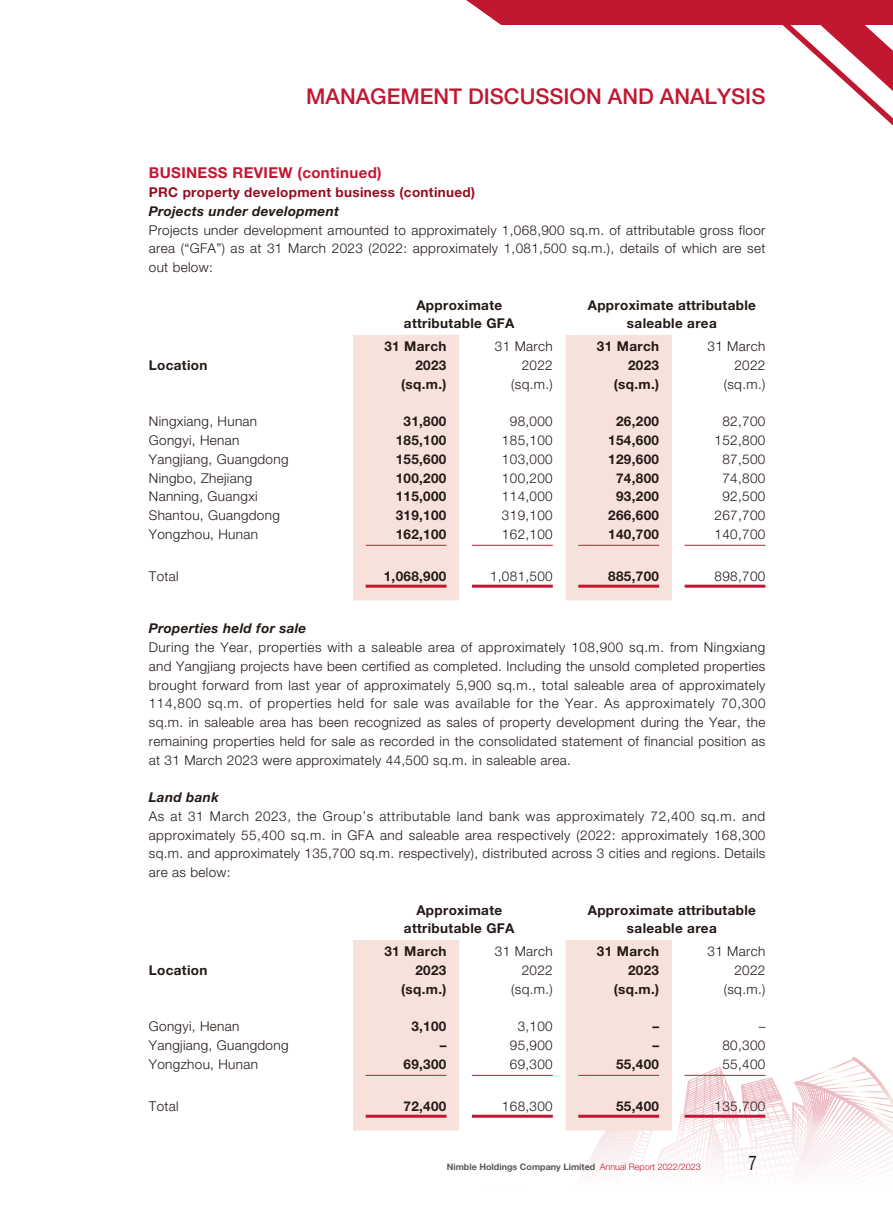
<style>
.page{position:relative;width:893px;height:1212px;background:#fff}
.page>*{position:absolute;margin:0;border:0;box-sizing:border-box;transform-origin:0 0}
.t1{font:500 21.75px "Helvetica Neue LT Std";color:#c11831}
.t2{font:20.25px "Helvetica Neue LT Std";color:#231916;scale:.74 1}
.t3{font:700 15px "Helvetica Neue LT Std";letter-spacing:.025em;color:#c11831}
.t4{font:300 13.5px/18.8px "Helvetica Neue LT Std";letter-spacing:.025em;color:#231916;text-align:right}
.t5{font:700 13.5px/18.8px "Helvetica Neue LT Std";letter-spacing:.025em;color:#231916;text-align:center}
.t6{font:italic 700 13.5px "Helvetica Neue LT Std";letter-spacing:.025em;color:#231916}
.t7{font:700 13.5px "Helvetica Neue LT Std";letter-spacing:.025em;color:#990b23}
.t8{font:700 9px "Helvetica Neue LT Std";color:#595857}
.s1{font-weight:300;color:#c11831}
</style>
<div class="page">
<svg style="left:353px;top:1057px;width:540px;height:114px"></svg>
<svg style="left:466px;top:0;width:427px;height:126px"></svg>
<svg style="left:353px;top:335px;width:319px;height:265px;fill:#f6e2db"></svg>
<hr style="left:366px;top:545px;width:80px;height:1px;background:#c11831">
<hr style="left:472px;top:545px;width:81px;height:1px;background:#c11831">
<hr style="left:578px;top:545px;width:81px;height:1px;background:#c11831">
<hr style="left:685px;top:545px;width:80px;height:1px;background:#c11831">
<hr style="left:366px;top:585px;width:80px;height:3px;background:#c11831">
<hr style="left:472px;top:585px;width:81px;height:3px;background:#c11831">
<hr style="left:578px;top:585px;width:81px;height:3px;background:#c11831">
<hr style="left:685px;top:585px;width:80px;height:3px;background:#c11831">
<svg style="left:353px;top:940px;width:319px;height:190px;fill:#f6e2db"></svg>
<hr style="left:366px;top:1075px;width:80px;height:1px;background:#c11831">
<hr style="left:472px;top:1075px;width:81px;height:1px;background:#c11831">
<hr style="left:578px;top:1075px;width:81px;height:1px;background:#c11831">
<hr style="left:685px;top:1075px;width:80px;height:1px;background:#c11831">
<hr style="left:366px;top:1115px;width:80px;height:3px;background:#c11831">
<hr style="left:472px;top:1115px;width:81px;height:3px;background:#c11831">
<hr style="left:578px;top:1115px;width:81px;height:3px;background:#c11831">
<hr style="left:685px;top:1115px;width:80px;height:3px;background:#c11831">
<h1 class="t1" style="left:306px;top:83px;width:461px">MANAGEMENT DISCUSSION AND ANALYSIS</h1>
<p class="t3" style="left:149px;top:164px;width:234px">BUSINESS REVIEW (continued)</p>
<p class="t7" style="left:149px;top:184px;width:328px">PRC property development business (continued)</p>
<p class="t6" style="left:149px;top:203px;width:192px">Projects under development</p>
<p class="t4" style="left:149px;top:220px;width:618px;text-align:justify">Projects under development amounted to approximately 1,068,900 sq.m. of attributable gross floor area (“GFA”) as at 31 March 2023 (2022: approximately 1,081,500 sq.m.), details of which are set out below:</p>
<p class="t5" style="left:404px;top:295px;width:112px">Approximate attributable GFA</p>
<p class="t5" style="left:588px;top:295px;width:170px">Approximate attributable saleable area</p>
<p class="t5" style="left:149px;top:356px;width:60px">Location</p>
<p class="t5" style="left:384px;top:337px;width:64px;text-align:right">31 March<br>2023</p>
<p class="t4" style="left:495px;top:337px;width:59px">31 March<br>2022</p>
<p class="t5" style="left:597px;top:337px;width:64px;text-align:right">31 March<br>2023</p>
<p class="t4" style="left:707px;top:337px;width:59px">31 March<br>2022</p>
<p class="t5" style="left:401px;top:374px;width:47px">(sq.m.)</p>
<p class="t4" style="left:511px;top:374px;width:43px">(sq.m.)</p>
<p class="t5" style="left:614px;top:374px;width:47px">(sq.m.)</p>
<p class="t4" style="left:724px;top:374px;width:43px">(sq.m.)</p>
<p class="t4" style="left:149px;top:412px;width:110px">Ningxiang, Hunan</p>
<p class="t5" style="left:403px;top:412px;width:44px">31,800</p>
<p class="t4" style="left:510px;top:412px;width:44px">98,000</p>
<p class="t5" style="left:616px;top:412px;width:44px">26,200</p>
<p class="t4" style="left:722px;top:412px;width:44px">82,700</p>
<p class="t4" style="left:149px;top:431px;width:92px">Gongyi, Henan</p>
<p class="t5" style="left:396px;top:431px;width:52px">185,100</p>
<p class="t4" style="left:502px;top:431px;width:52px">185,100</p>
<p class="t5" style="left:608px;top:431px;width:52px">154,600</p>
<p class="t4" style="left:715px;top:431px;width:52px">152,800</p>
<p class="t4" style="left:149px;top:449px;width:141px">Yangjiang, Guangdong</p>
<p class="t5" style="left:396px;top:449px;width:52px">155,600</p>
<p class="t4" style="left:502px;top:449px;width:52px">103,000</p>
<p class="t5" style="left:608px;top:449px;width:52px">129,600</p>
<p class="t4" style="left:722px;top:449px;width:44px">87,500</p>
<p class="t4" style="left:149px;top:468px;width:105px">Ningbo, Zhejiang</p>
<p class="t5" style="left:396px;top:468px;width:52px">100,200</p>
<p class="t4" style="left:502px;top:468px;width:52px">100,200</p>
<p class="t5" style="left:616px;top:468px;width:44px">74,800</p>
<p class="t4" style="left:722px;top:468px;width:44px">74,800</p>
<p class="t4" style="left:149px;top:487px;width:110px">Nanning, Guangxi</p>
<p class="t5" style="left:396px;top:487px;width:52px">115,000</p>
<p class="t4" style="left:502px;top:487px;width:52px">114,000</p>
<p class="t5" style="left:616px;top:487px;width:44px">93,200</p>
<p class="t4" style="left:722px;top:487px;width:44px">92,500</p>
<p class="t4" style="left:149px;top:506px;width:133px">Shantou, Guangdong</p>
<p class="t5" style="left:396px;top:506px;width:52px">319,100</p>
<p class="t4" style="left:502px;top:506px;width:52px">319,100</p>
<p class="t5" style="left:608px;top:506px;width:52px">266,600</p>
<p class="t4" style="left:715px;top:506px;width:52px">267,700</p>
<p class="t4" style="left:149px;top:524px;width:111px">Yongzhou, Hunan</p>
<p class="t5" style="left:396px;top:524px;width:52px">162,100</p>
<p class="t4" style="left:502px;top:524px;width:52px">162,100</p>
<p class="t5" style="left:608px;top:524px;width:52px">140,700</p>
<p class="t4" style="left:715px;top:524px;width:52px">140,700</p>
<p class="t4" style="left:149px;top:566px;width:31px">Total</p>
<p class="t5" style="left:384px;top:566px;width:64px">1,068,900</p>
<p class="t4" style="left:490px;top:566px;width:64px">1,081,500</p>
<p class="t5" style="left:608px;top:566px;width:52px">885,700</p>
<p class="t4" style="left:715px;top:566px;width:52px">898,700</p>
<p class="t6" style="left:149px;top:620px;width:159px">Properties held for sale</p>
<p class="t4" style="left:149px;top:638px;width:618px;text-align:justify">During the Year, properties with a saleable area of approximately 108,900 sq.m. from Ningxiang and Yangjiang projects have been certified as completed. Including the unsold completed properties brought forward from last year of approximately 5,900 sq.m., total saleable area of approximately 114,800 sq.m. of properties held for sale was available for the Year. As approximately 70,300 sq.m. in saleable area has been recognized as sales of property development during the Year, the remaining properties held for sale as recorded in the consolidated statement of financial position as at 31 March 2023 were approximately 44,500 sq.m. in saleable area.</p>
<p class="t6" style="left:149px;top:789px;width:72px">Land bank</p>
<p class="t4" style="left:149px;top:806px;width:618px;text-align:justify">As at 31 March 2023, the Group’s attributable land bank was approximately 72,400 sq.m. and approximately 55,400 sq.m. in GFA and saleable area respectively (2022: approximately 168,300 sq.m. and approximately 135,700 sq.m. respectively), distributed across 3 cities and regions. Details are as below:</p>
<p class="t5" style="left:404px;top:900px;width:112px">Approximate attributable GFA</p>
<p class="t5" style="left:588px;top:900px;width:170px">Approximate attributable saleable area</p>
<p class="t5" style="left:149px;top:961px;width:60px">Location</p>
<p class="t5" style="left:384px;top:942px;width:64px;text-align:right">31 March<br>2023</p>
<p class="t4" style="left:495px;top:942px;width:59px">31 March<br>2022</p>
<p class="t5" style="left:597px;top:942px;width:64px;text-align:right">31 March<br>2023</p>
<p class="t4" style="left:707px;top:942px;width:59px">31 March<br>2022</p>
<p class="t5" style="left:401px;top:979px;width:47px">(sq.m.)</p>
<p class="t4" style="left:511px;top:979px;width:43px">(sq.m.)</p>
<p class="t5" style="left:614px;top:979px;width:47px">(sq.m.)</p>
<p class="t4" style="left:724px;top:979px;width:43px">(sq.m.)</p>
<p class="t4" style="left:149px;top:1017px;width:92px">Gongyi, Henan</p>
<p class="t5" style="left:411px;top:1017px;width:37px">3,100</p>
<p class="t4" style="left:518px;top:1017px;width:37px">3,100</p>
<p class="t5" style="left:652px;top:1017px;width:8px">–</p>
<p class="t4" style="left:759px;top:1017px;width:8px">–</p>
<p class="t4" style="left:149px;top:1036px;width:141px">Yangjiang, Guangdong</p>
<p class="t5" style="left:440px;top:1036px;width:8px">–</p>
<p class="t4" style="left:510px;top:1036px;width:44px">95,900</p>
<p class="t5" style="left:652px;top:1036px;width:8px">–</p>
<p class="t4" style="left:722px;top:1036px;width:44px">80,300</p>
<p class="t4" style="left:149px;top:1054px;width:111px">Yongzhou, Hunan</p>
<p class="t5" style="left:403px;top:1054px;width:44px">69,300</p>
<p class="t4" style="left:510px;top:1054px;width:44px">69,300</p>
<p class="t5" style="left:616px;top:1054px;width:44px">55,400</p>
<p class="t4" style="left:722px;top:1054px;width:44px">55,400</p>
<p class="t4" style="left:149px;top:1096px;width:31px">Total</p>
<p class="t5" style="left:403px;top:1096px;width:44px">72,400</p>
<p class="t4" style="left:502px;top:1096px;width:52px">168,300</p>
<p class="t5" style="left:616px;top:1096px;width:44px">55,400</p>
<p class="t4" style="left:715px;top:1096px;width:52px">135,700</p>
<p class="t8" style="left:447px;top:1161px;width:255px">Nimble Holdings Company Limited <span class="s1">Annual Report 2022/2023</span></p>
<h2 class="t2" style="left:748px;top:1150px;width:13px">7</h2>
</div>
